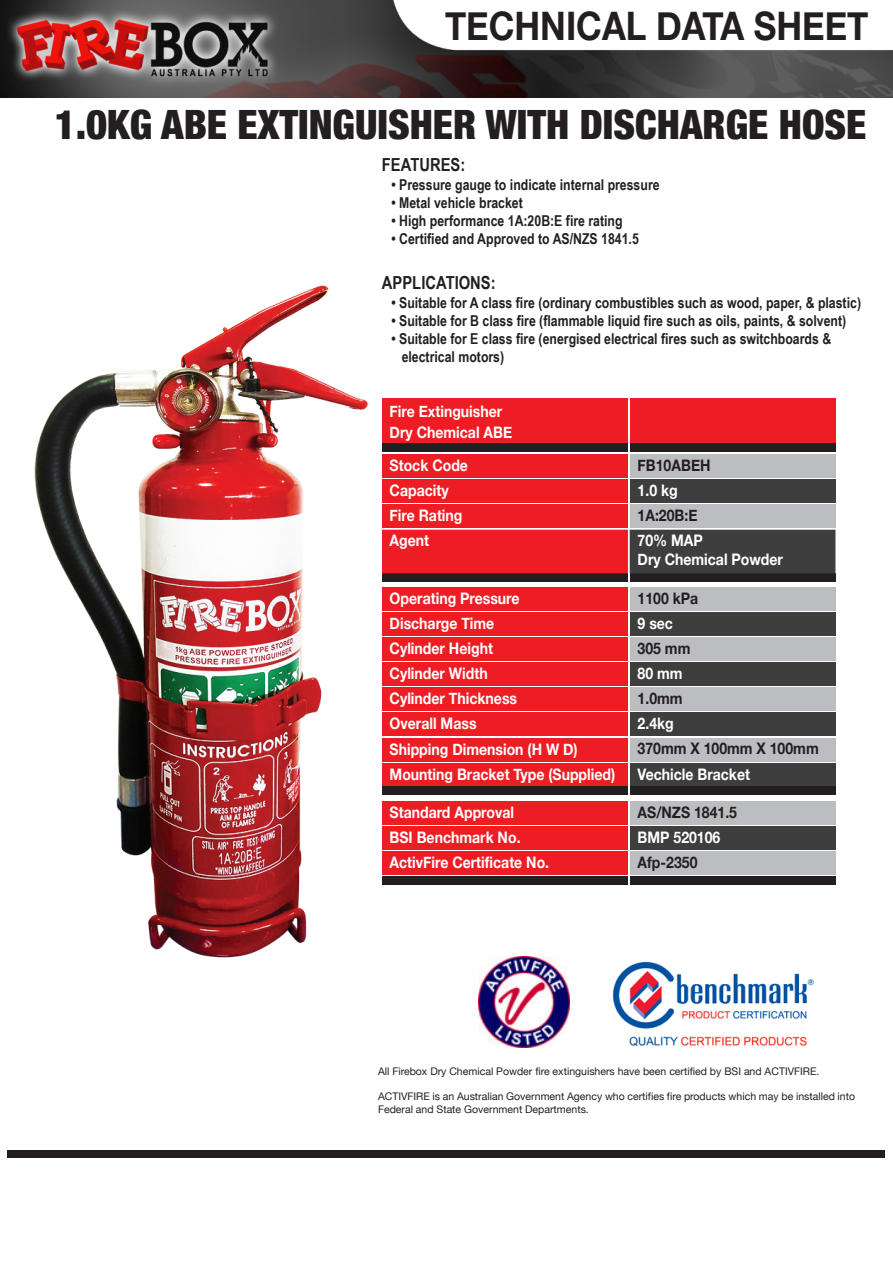
<style>
.page{position:relative;width:893px;height:1263px;background:#fff}
.page>*{position:absolute;margin:0;border:0;box-sizing:border-box;transform-origin:0 0}
.t1{font:900 condensed 40.35px "Helvetica Neue";color:#231f20}
.t2{font:700 39.3px "Helvetica Neue";color:#231f20;scale:.88 1}
.t3{font:700 18px "Arial Narrow";color:#231f20}
.t4{font:700 15.9px/25px "Helvetica Neue";color:#fff;scale:.88 1}
.t5{font:700 15.9px "Helvetica Neue";color:#231f20;scale:.88 1}
.t6{font:700 15px/18px "Arial Narrow";color:#231f20}
.t7{font:10.5px/12.6px "Helvetica Neue";color:#231f20}
</style>
<div class="page">
<img style="left:0;top:0;width:893px;height:98px">
<div style="left:382px;top:398px;width:246px;height:45px;background:#ee1d23"></div>
<div style="left:630px;top:398px;width:205px;height:45px;background:#ee1d23"></div>
<div style="left:382px;top:443px;width:246px;height:9px;background:#231f20"></div>
<div style="left:630px;top:443px;width:205px;height:9px;background:#231f20"></div>
<div style="left:382px;top:573px;width:246px;height:9px;background:#231f20"></div>
<div style="left:630px;top:573px;width:205px;height:9px;background:#231f20"></div>
<div style="left:382px;top:454px;width:246px;height:24px;background:#ee1d23"></div>
<div style="left:630px;top:454px;width:205px;height:24px;background:#bcbdc0"></div>
<div style="left:382px;top:479px;width:246px;height:24px;background:#ee1d23"></div>
<div style="left:630px;top:479px;width:205px;height:24px;background:#3e3e3f"></div>
<div style="left:382px;top:505px;width:246px;height:23px;background:#ee1d23"></div>
<div style="left:630px;top:505px;width:205px;height:23px;background:#bcbdc0"></div>
<svg style="left:382px;top:530px;width:453px;height:43px;background:#9e2c30"></svg>
<div style="left:382px;top:587px;width:246px;height:23px;background:#ee1d23"></div>
<div style="left:630px;top:587px;width:205px;height:23px;background:#bcbdc0"></div>
<div style="left:382px;top:612px;width:246px;height:24px;background:#ee1d23"></div>
<div style="left:630px;top:612px;width:205px;height:24px;background:#3e3e3f"></div>
<div style="left:382px;top:637px;width:246px;height:24px;background:#ee1d23"></div>
<div style="left:630px;top:637px;width:205px;height:24px;background:#bcbdc0"></div>
<div style="left:382px;top:662px;width:246px;height:24px;background:#ee1d23"></div>
<div style="left:630px;top:662px;width:205px;height:24px;background:#3e3e3f"></div>
<div style="left:382px;top:688px;width:246px;height:23px;background:#ee1d23"></div>
<div style="left:630px;top:688px;width:205px;height:23px;background:#bcbdc0"></div>
<div style="left:382px;top:713px;width:246px;height:23px;background:#ee1d23"></div>
<div style="left:630px;top:713px;width:205px;height:23px;background:#3e3e3f"></div>
<div style="left:382px;top:738px;width:246px;height:23px;background:#ee1d23"></div>
<div style="left:630px;top:738px;width:205px;height:23px;background:#bcbdc0"></div>
<div style="left:382px;top:763px;width:246px;height:23px;background:#ee1d23"></div>
<div style="left:630px;top:763px;width:205px;height:23px;background:#3e3e3f"></div>
<div style="left:382px;top:786px;width:246px;height:9px;background:#231f20"></div>
<div style="left:630px;top:786px;width:205px;height:9px;background:#231f20"></div>
<div style="left:382px;top:876px;width:246px;height:9px;background:#231f20"></div>
<div style="left:630px;top:876px;width:205px;height:9px;background:#231f20"></div>
<div style="left:8px;top:1150px;width:877px;height:8px;background:#231f20"></div>
<div style="left:382px;top:801px;width:246px;height:23px;background:#ee1d23"></div>
<div style="left:630px;top:801px;width:205px;height:23px;background:#bcbdc0"></div>
<div style="left:382px;top:826px;width:246px;height:23px;background:#ee1d23"></div>
<div style="left:630px;top:826px;width:205px;height:23px;background:#3e3e3f"></div>
<div style="left:382px;top:851px;width:246px;height:23px;background:#ee1d23"></div>
<div style="left:630px;top:851px;width:205px;height:23px;background:#bcbdc0"></div>
<img style="left:479px;top:956px;width:90px;height:91px">
<img style="left:612px;top:961px;width:202px;height:86px">
<img style="left:34px;top:285px;width:335px;height:673px">
<h2 class="t2" style="left:445px;top:1px;width:483px">TECHNICAL DATA SHEET</h2>
<h1 class="t1" style="left:55px;top:100px;width:813px">1.0KG ABE EXTINGUISHER WITH DISCHARGE HOSE</h1>
<p class="t3" style="left:382px;top:151px;width:85px">FEATURES:</p>
<p class="t6" style="left:391px;top:175px;width:270px">• Pressure gauge to indicate internal pressure</p>
<p class="t6" style="left:391px;top:193px;width:133px">• Metal vehicle bracket</p>
<p class="t6" style="left:391px;top:211px;width:233px">• High performance 1A:20B:E fire rating</p>
<p class="t6" style="left:391px;top:229px;width:249px">• Certified and Approved to AS/NZS 1841.5</p>
<p class="t3" style="left:382px;top:269px;width:115px">APPLICATIONS:</p>
<p class="t6" style="left:391px;top:293px;width:471px">• Suitable for A class fire (ordinary combustibles such as wood, paper, &amp; plastic)</p>
<p class="t6" style="left:391px;top:311px;width:456px">• Suitable for B class fire (flammable liquid fire such as oils, paints, &amp; solvent)</p>
<p class="t6" style="left:402px;top:329px;width:431px;text-indent:-10px">• Suitable for E class fire (energised electrical fires such as switchboards &amp; electrical motors)</p>
<p class="t4" style="left:390px;top:401px;width:141px;line-height:21.1px">Fire Extinguisher<br>Dry Chemical ABE</p>
<p class="t4" style="left:390px;top:452px;width:91px">Stock Code<br>Capacity<br>Fire Rating<br>Agent</p>
<p class="t4" style="left:390px;top:585px;width:258px">Operating Pressure<br>Discharge Time<br>Cylinder Height<br>Cylinder Width<br>Cylinder Thickness<br>Overall Mass<br>Shipping Dimension (H W D)<br>Mounting Bracket Type (Supplied)</p>
<p class="t5" style="left:638px;top:455px;width:84px">FB10ABEH</p>
<p class="t4" style="left:638px;top:478px;width:47px">1.0 kg</p>
<p class="t5" style="left:638px;top:506px;width:70px">1A:20B:E</p>
<p class="t4" style="left:638px;top:531px;width:167px;line-height:19px">70% MAP<br>Dry Chemical Powder</p>
<p class="t5" style="left:638px;top:588px;width:70px">1100 kPa</p>
<p class="t4" style="left:638px;top:610px;width:42px">9 sec</p>
<p class="t5" style="left:638px;top:638px;width:62px">305 mm</p>
<p class="t4" style="left:638px;top:661px;width:53px">80 mm</p>
<p class="t5" style="left:638px;top:689px;width:53px">1.0mm</p>
<p class="t4" style="left:638px;top:711px;width:43px">2.4kg</p>
<p class="t5" style="left:638px;top:739px;width:207px">370mm X 100mm X 100mm</p>
<p class="t4" style="left:638px;top:761px;width:129px">Vechicle Bracket</p>
<p class="t4" style="left:390px;top:799px;width:183px">Standard Approval<br>BSI Benchmark No.<br>ActivFire Certificate No.</p>
<p class="t5" style="left:638px;top:802px;width:115px">AS/NZS 1841.5</p>
<p class="t4" style="left:638px;top:824px;width:96px">BMP 520106</p>
<p class="t5" style="left:638px;top:852px;width:70px">Afp-2350</p>
<p class="t7" style="left:378px;top:1065px;width:443px">All Firebox Dry Chemical Powder fire extinguishers have been certified by BSI and ACTIVFIRE.</p>
<p class="t7" style="left:378px;top:1090px;width:479px">ACTIVFIRE is an Australian Government Agency who certifies fire products which may be installed into<br>Federal and State Government Departments.</p>
</div>
